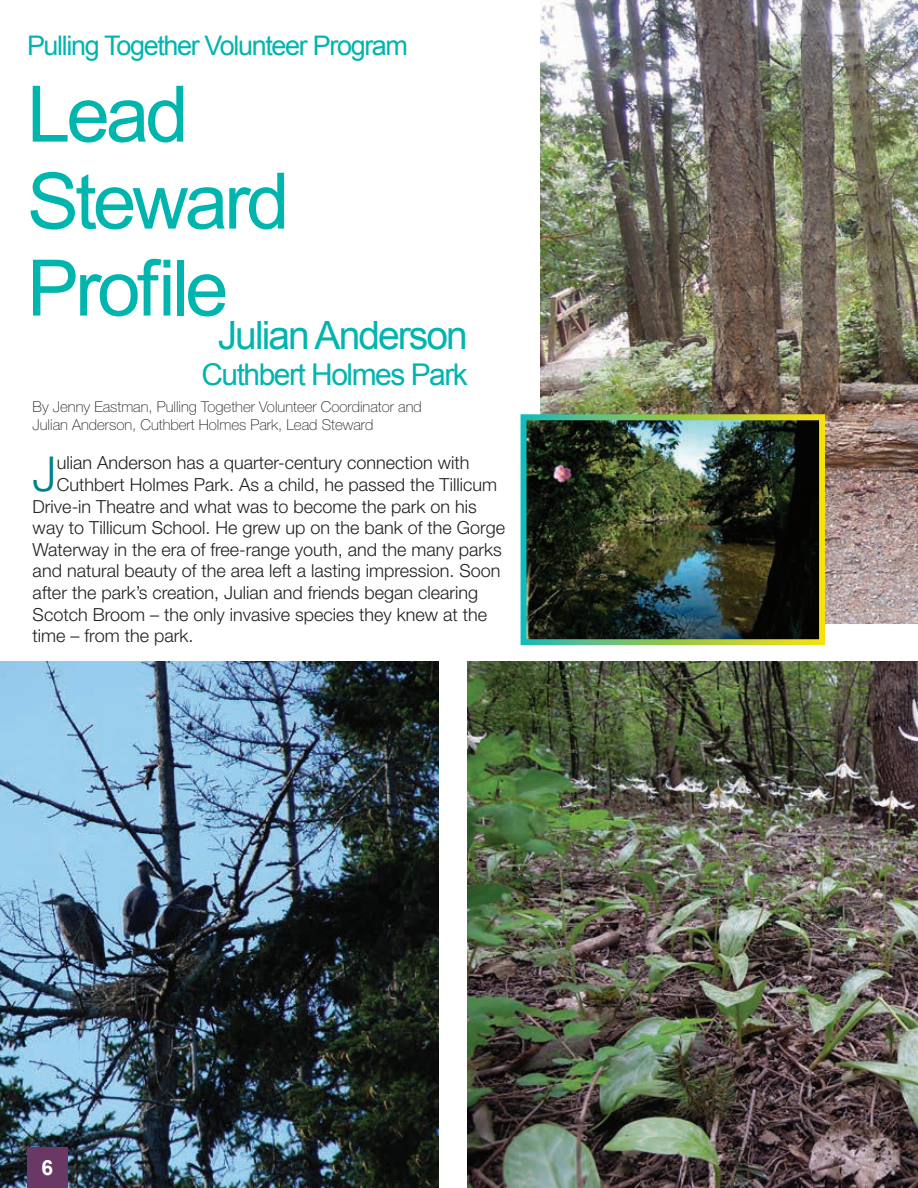
<style>
.page{position:relative;width:918px;height:1188px;background:#fff}
.page>*{position:absolute;margin:0;border:0;box-sizing:border-box;transform-origin:0 0}
.t1{font:78px/87px "Arial";letter-spacing:-.05em;color:#00b5ae}
.t2{font:300 48.3px "Helvetica Neue";color:#00828c}
.t3{font:39px "Arial";letter-spacing:-.05em;color:#00b5ae}
.t4{font:30px "Arial";letter-spacing:-.05em;color:#00b5ae}
.t5{font:27px "Arial";letter-spacing:-.05em;color:#00b5ae}
.t6{font:700 21px "Arial";color:#fff}
.t7{font:300 18px "Helvetica Neue";color:#231f20}
.t8{font:100 15px/18px "Helvetica Neue";color:#231f20}
</style>
<div class="page">
<img style="left:468px;top:662px;width:450px;height:526px">
<img style="left:540px;top:0;width:378px;height:624px">
<img style="left:521px;top:414px;width:304px;height:231px">
<img style="left:0;top:662px;width:439px;height:526px">
<div style="left:27px;top:1148px;width:41px;height:40px;background:#6a3865"></div>
<h3 class="t5" style="left:27px;top:27px;width:383px">Pulling Together Volunteer Program</h3>
<h1 class="t1" style="left:27px;top:72px;width:264px">Lead<br>Steward</h1>
<h3 class="t3" style="left:27px;top:310px;width:442px"><sup>Profile</sup>Julian Anderson</h3>
<h3 class="t4" style="left:201px;top:355px;width:268px">Cuthbert Holmes Park</h3>
<p class="t8" style="left:33px;top:398px;width:391px">By Jenny Eastman, Pulling Together Volunteer Coordinator and<br>Julian Anderson, Cuthbert Holmes Park, Lead Steward</p>
<h2 class="t2" style="left:33px;top:444px;width:26px">J</h2>
<p class="t7" style="left:57px;top:452px;width:414px">ulian Anderson has a quarter-century connection with</p>
<p class="t7" style="left:57px;top:474px;width:442px">Cuthbert Holmes Park. As a child, he passed the Tillicum</p>
<p class="t7" style="left:33px;top:495px;width:446px">Drive-in Theatre and what was to become the park on his</p>
<p class="t7" style="left:33px;top:517px;width:474px">way to Tillicum School. He grew up on the bank of the Gorge</p>
<p class="t7" style="left:33px;top:538px;width:471px">Waterway in the era of free-range youth, and the many parks</p>
<p class="t7" style="left:33px;top:560px;width:469px">and natural beauty of the area left a lasting impression. Soon</p>
<p class="t7" style="left:33px;top:582px;width:447px">after the park’s creation, Julian and friends began clearing</p>
<p class="t7" style="left:33px;top:603px;width:456px">Scotch Broom – the only invasive species they knew at the</p>
<p class="t7" style="left:33px;top:625px;width:162px">time – from the park.</p>
<p class="t6" style="left:41px;top:1153px;width:13px">6</p>
</div>
